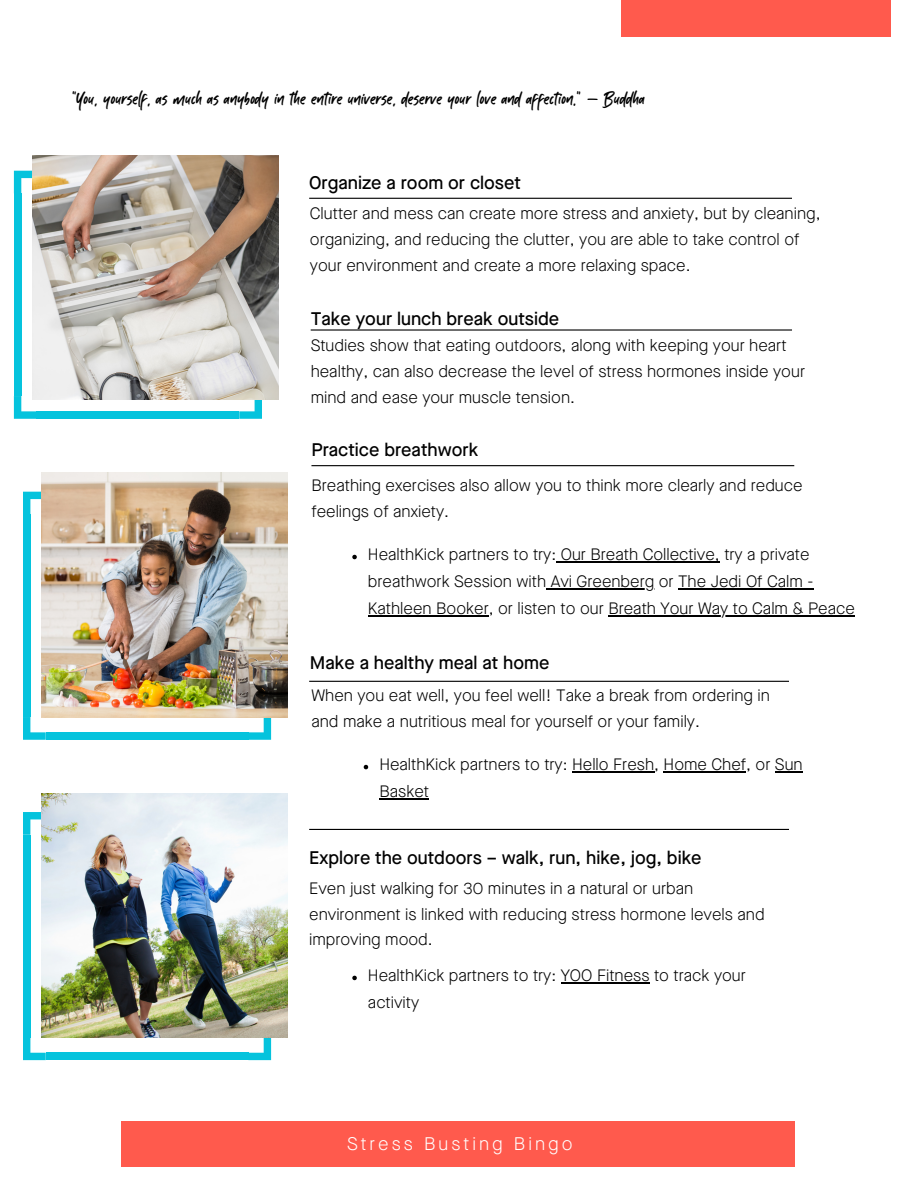
<style>
.page{position:relative;width:918px;height:1188px;background:#fff}
.page>*{position:absolute;margin:0;border:0;box-sizing:border-box;transform-origin:0 0}
.t1{font:27px "Kabut Hitam";color:#000}
.t2{font:500 18.3px "Maison Neue";color:#000}
.t3{font:300 18.3px "Maison Neue";letter-spacing:.165em;color:#fff}
.t4{font:300 16.5px/25.8px "Maison Neue";color:#000}
</style>
<div class="page">
<div style="left:122px;top:1121px;width:673px;height:46px;background:#ff5a4d"></div>
<hr style="left:309px;top:198px;width:483px;height:1px;background:#000">
<div style="left:621px;top:0;width:269px;height:37px;background:#ff5a4d"></div>
<hr style="left:311px;top:329px;width:481px;height:2px;background:#000">
<hr style="left:311px;top:465px;width:483px;height:1px;background:#000">
<hr style="left:309px;top:681px;width:480px;height:1px;background:#000">
<div style="left:14px;top:193px;width:7px;height:203px;background:#05c3dd"></div>
<div style="left:37px;top:411px;width:202px;height:8px;background:#05c3dd"></div>
<svg style="left:14px;top:171px;width:18px;height:22px"></svg>
<svg style="left:239px;top:399px;width:23px;height:20px"></svg>
<svg style="left:14px;top:396px;width:23px;height:23px"></svg>
<img style="left:32px;top:155px;width:246px;height:244px">
<div style="left:23px;top:514px;width:7px;height:203px;background:#05c3dd"></div>
<div style="left:46px;top:732px;width:202px;height:8px;background:#05c3dd"></div>
<svg style="left:23px;top:492px;width:18px;height:22px"></svg>
<svg style="left:248px;top:717px;width:23px;height:23px"></svg>
<svg style="left:23px;top:717px;width:23px;height:23px"></svg>
<img style="left:41px;top:473px;width:247px;height:244px">
<div style="left:23px;top:835px;width:7px;height:202px;background:#05c3dd"></div>
<div style="left:46px;top:1053px;width:202px;height:7px;background:#05c3dd"></div>
<svg style="left:23px;top:812px;width:18px;height:23px"></svg>
<svg style="left:248px;top:1037px;width:23px;height:23px"></svg>
<svg style="left:23px;top:1037px;width:23px;height:23px"></svg>
<img style="left:41px;top:793px;width:247px;height:244px">
<hr style="left:309px;top:829px;width:480px;height:1px;background:#000">
<svg style="left:352px;top:976px;width:5px;height:4px"></svg>
<hr style="left:561px;top:982px;width:89px;height:2px;background:#000">
<svg style="left:364px;top:765px;width:4px;height:4px"></svg>
<hr style="left:572px;top:772px;width:82px;height:1px;background:#000">
<hr style="left:664px;top:772px;width:82px;height:1px;background:#000">
<svg style="left:775px;top:772px;width:28px;height:1px"></svg>
<hr style="left:379px;top:799px;width:50px;height:1px;background:#000">
<svg style="left:352px;top:555px;width:5px;height:4px"></svg>
<hr style="left:556px;top:562px;width:164px;height:1px;background:#000">
<hr style="left:546px;top:589px;width:108px;height:1px;background:#000">
<hr style="left:678px;top:589px;width:135px;height:1px;background:#000">
<hr style="left:368px;top:616px;width:121px;height:1px;background:#000">
<hr style="left:608px;top:616px;width:247px;height:1px;background:#000">
<p class="t1" style="left:72px;top:85px;width:575px">“You, yourself, as much as anybody in the entire universe, deserve your love and affection.” — Buddha</p>
<p class="t2" style="left:309px;top:175px;width:213px">Organize a room or closet</p>
<p class="t4" style="left:310px;top:202px;width:512px">Clutter and mess can create more stress and anxiety, but by cleaning, organizing, and reducing the clutter, you are able to take control of your environment and create a more relaxing space.</p>
<p class="t2" style="left:311px;top:311px;width:250px">Take your lunch break outside</p>
<p class="t4" style="left:311px;top:334px;width:496px">Studies show that eating outdoors, along with keeping your heart healthy, can also decrease the level of stress hormones inside your mind and ease your muscle tension.</p>
<p class="t2" style="left:311px;top:442px;width:168px">Practice breathwork</p>
<p class="t4" style="left:311px;top:474px;width:493px">Breathing exercises also allow you to think more clearly and reduce feelings of anxiety.</p>
<p class="t4" style="left:368px;top:543px;width:488px;line-height:27px">HealthKick partners to try: Our Breath Collective, try a private breathwork Session with Avi Greenberg or The Jedi Of Calm -<br>Kathleen Booker, or listen to our Breath Your Way to Calm &amp; Peace</p>
<p class="t2" style="left:310px;top:655px;width:241px">Make a healthy meal at home</p>
<p class="t4" style="left:311px;top:684px;width:460px">When you eat well, you feel well! Take a break from ordering in and make a nutritious meal for yourself or your family.</p>
<p class="t4" style="left:379px;top:753px;width:425px;line-height:27px">HealthKick partners to try: Hello Fresh, Home Chef, or Sun<br>Basket</p>
<p class="t2" style="left:309px;top:851px;width:394px">Explore the outdoors – walk, run, hike, jog, bike</p>
<p class="t4" style="left:309px;top:877px;width:457px">Even just walking for 30 minutes in a natural or urban environment is linked with reducing stress hormone levels and improving mood.</p>
<p class="t4" style="left:368px;top:964px;width:379px;line-height:27px">HealthKick partners to try: YOO Fitness to track your activity</p>
<p class="t3" style="left:347px;top:1136px;width:227px">Stress Busting Bingo</p>
</div>
